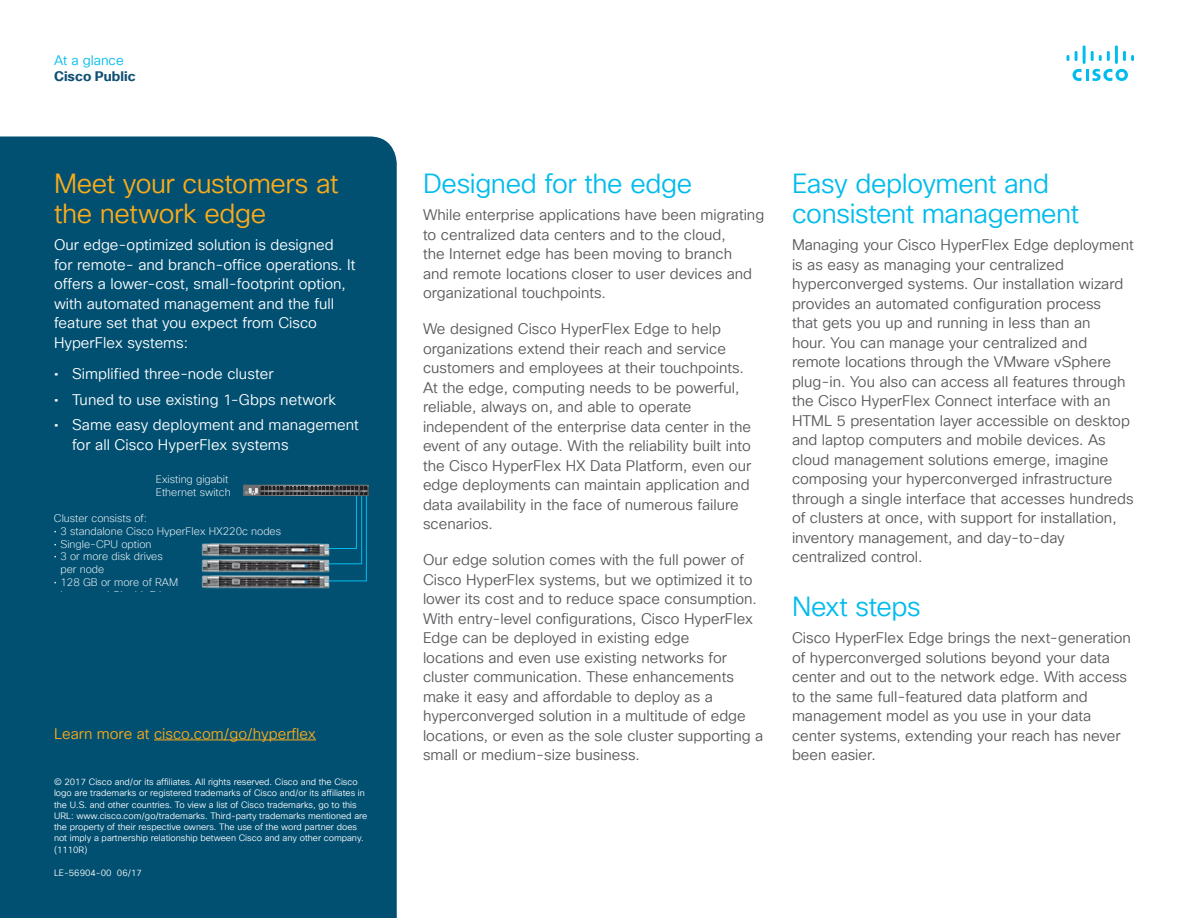
<style>
.page{position:relative;width:1188px;height:918px;background:#fff}
.page>*{position:absolute;margin:0;border:0;box-sizing:border-box;transform-origin:0 0}
.Subhead2_Blue{font:27px/30px "Cisco Sans TT Light";letter-spacing:-.015em;color:#01bcec}
.Subhead2_Orange{font:27px/30px "Cisco Sans TT Light";letter-spacing:-.015em;color:#faab1a}
.Body{font:15px/19.5px "Cisco Sans TT Light";color:#57585a}
.Body_White{font:15px/19.5px "Cisco Sans TT Light";color:#fff}
.Body-2{font:15px "Cisco Sans TT Light";color:#faab1a}
.t1{font:700 13.5px "Cisco Sans TT";color:#0f4f72}
.t2{font:13.5px "Cisco Sans TT Light";color:#01bcec}
.t3{font:200 10.8px/12.9px "Cisco Sans TT";color:#fff}
.Footer_white{font:9px/11.2px "Cisco Sans TT Light";color:#fff}
.s1{font-family:"Cisco Sans TT"}
</style>
<div class="page">
<svg style="left:1073px;top:69px;width:55px;height:12px"></svg>
<svg style="left:1067px;top:55px;width:2px;height:6px"></svg>
<svg style="left:1075px;top:51px;width:3px;height:10px"></svg>
<hr style="left:1083px;top:45px;width:3px;height:19px;background:#01bcec">
<svg style="left:1091px;top:51px;width:19px;height:10px"></svg>
<hr style="left:1115px;top:45px;width:3px;height:19px;background:#01bcec">
<svg style="left:1123px;top:51px;width:11px;height:10px"></svg>
<div style="left:0;top:136px;width:397px;height:782px;background:#015072"></div>
<hr style="left:154px;top:740px;width:162px;height:1px;background:#faab1a">
<svg style="left:243px;top:485px;width:126px;height:97px;background:#0e5371"></svg>
<img style="left:199px;top:542px;width:132px;height:14px">
<img style="left:199px;top:558px;width:132px;height:15px">
<img style="left:199px;top:575px;width:132px;height:14px">
<p class="t2" style="left:54px;top:51px;width:71px">At a glance</p>
<p class="t1" style="left:54px;top:67px;width:83px">Cisco Public</p>
<p class="Subhead2_Orange" style="left:54px;top:170px;width:286px">Meet your customers at the network edge</p>
<p class="Body_White" style="left:54px;top:236px;width:303px">Our edge-optimized solution is designed for remote- and branch-office operations. It offers a lower-cost, small-footprint option, with automated management and the full feature set that you expect from Cisco HyperFlex systems:</p>
<p class="Body_White" style="left:54px;top:365px;width:221px"><span class="s1">•</span> Simplified three-node cluster</p>
<p class="Body_White" style="left:54px;top:390px;width:284px"><span class="s1">•</span> Tuned to use existing 1-Gbps network</p>
<p class="Body_White" style="left:72px;top:416px;width:288px;text-indent:-18px"><span class="s1">•</span> Same easy deployment and management for all Cisco HyperFlex systems</p>
<p class="t3" style="left:156px;top:473px;width:76px">Existing gigabit<br>Ethernet switch</p>
<p class="t3" style="left:54px;top:512px;width:94px">Cluster consists of:</p>
<p class="t3" style="left:54px;top:525px;width:229px">• 3 standalone Cisco HyperFlex HX220c nodes</p>
<p class="t3" style="left:54px;top:538px;width:99px">• Single-CPU option</p>
<p class="t3" style="left:60px;top:551px;width:104px;text-indent:-6px">• 3 or more disk drives per node</p>
<p class="t3" style="left:54px;top:576px;width:126px">• 128 GB or more of RAM</p>
<p class="Body-2" style="left:54px;top:724px;width:264px">Learn more at cisco.com/go/hyperflex</p>
<p class="Footer_white" style="left:54px;top:777px;width:315px">© 2017 Cisco and/or its affiliates. All rights reserved. Cisco and the Cisco logo are trademarks or registered trademarks of Cisco and/or its affiliates in the U.S. and other countries. To view a list of Cisco trademarks, go to this URL: www.cisco.com/go/trademarks. Third-party trademarks mentioned are the property of their respective owners. The use of the word partner does not imply a partnership relationship between Cisco and any other company. (1110R)</p>
<p class="Footer_white" style="left:54px;top:867px;width:89px">LE-56904-00 06/17</p>
<p class="Subhead2_Blue" style="left:423px;top:170px;width:271px">Designed for the edge</p>
<p class="Body" style="left:423px;top:206px;width:343px">While enterprise applications have been migrating to centralized data centers and to the cloud,<br>the Internet edge has been moving to branch<br>and remote locations closer to user devices and organizational touchpoints.</p>
<p class="Body" style="left:423px;top:320px;width:330px">We designed Cisco HyperFlex Edge to help organizations extend their reach and service customers and employees at their touchpoints.<br>At the edge, computing needs to be powerful, reliable, always on, and able to operate independent of the enterprise data center in the event of any outage. With the reliability built into the Cisco HyperFlex HX Data Platform, even our edge deployments can maintain application and data availability in the face of numerous failure scenarios.</p>
<p class="Body" style="left:423px;top:551px;width:342px">Our edge solution comes with the full power of Cisco HyperFlex systems, but we optimized it to lower its cost and to reduce space consumption.<br>With entry-level configurations, Cisco HyperFlex Edge can be deployed in existing edge<br>locations and even use existing networks for cluster communication. These enhancements make it easy and affordable to deploy as a hyperconverged solution in a multitude of edge locations, or even as the sole cluster supporting a small or medium-size business.</p>
<p class="Subhead2_Blue" style="left:792px;top:170px;width:289px">Easy deployment and consistent management</p>
<p class="Body" style="left:792px;top:236px;width:343px">Managing your Cisco HyperFlex Edge deployment is as easy as managing your centralized hyperconverged systems. Our installation wizard provides an automated configuration process<br>that gets you up and running in less than an<br>hour. You can manage your centralized and remote locations through the VMware vSphere plug-in. You also can access all features through the Cisco HyperFlex Connect interface with an HTML 5 presentation layer accessible on desktop and laptop computers and mobile devices. As cloud management solutions emerge, imagine composing your hyperconverged infrastructure through a single interface that accesses hundreds of clusters at once, with support for installation, inventory management, and day-to-day centralized control.</p>
<p class="Subhead2_Blue" style="left:792px;top:593px;width:130px">Next steps</p>
<p class="Body" style="left:792px;top:629px;width:341px">Cisco HyperFlex Edge brings the next-generation of hyperconverged solutions beyond your data center and out to the network edge. With access to the same full-featured data platform and management model as you use in your data center systems, extending your reach has never been easier.</p>
</div>
